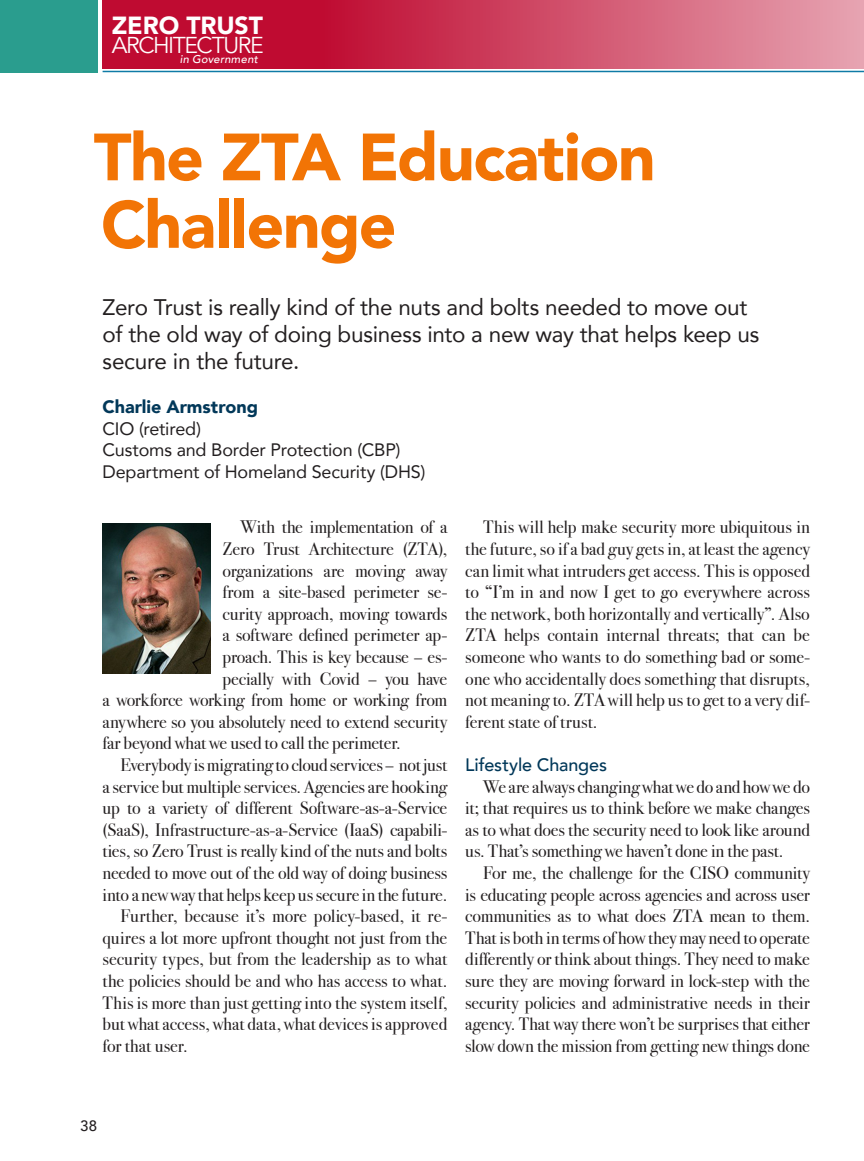
<style>
.page{position:relative;width:864px;height:1161px;background:#fff}
.page>*{position:absolute;margin:0;border:0;box-sizing:border-box;transform-origin:0 0}
.t1{font:900 66px/67.5px "Avenir";letter-spacing:-.025em;color:#f27405}
.t2{font:900 24.75px "Avenir";letter-spacing:-.005em;color:#fff}
.t3{font:22.95px "Avenir";letter-spacing:-.06em;color:#fff}
.t4{font:22.5px/27px "Avenir";letter-spacing:-.015em;color:#231f20}
.Paragraph{font:18px/21.6px "Bodoni Svty Two ITCTT";letter-spacing:-.01em;color:#231f20;text-align:justify}
.t5{font:18px "Avenir";letter-spacing:-.01em;color:#231f20}
.subhead{font:500 18px "Avenir";letter-spacing:-.01em;color:#023859}
.t6{font:900 18px "Avenir";letter-spacing:-.005em;color:#023859}
.t7{font:500 15px "Avenir";color:#231f20}
.t8{font:italic 500 11.25px "Avenir";letter-spacing:.02em;color:#fff}
</style>
<div class="page">
<svg style="left:103px;top:0;width:761px;height:69px;background:#cd415f"></svg>
<div style="left:0;top:0;width:97px;height:72px;background:#2a9d8e"></div>
<hr style="left:103px;top:71px;width:761px;height:1px;background:#0f7ba6">
<img style="left:103px;top:523px;width:108px;height:150px">
<h2 class="t2" style="left:112px;top:4px;width:153px">ZERO TRUST</h2>
<p class="t3" style="left:112px;top:31px;width:154px">ARCHITECTURE</p>
<p class="t8" style="left:180px;top:53px;width:80px">in Government</p>
<p class="t1" style="left:94px;top:122px;width:564px">The ZTA Education<br>Challenge</p>
<p class="t4" style="left:103px;top:293px;width:658px">Zero Trust is really kind of the nuts and bolts needed to move out of the old way of doing business into a new way that helps keep us secure in the future.</p>
<p class="t6" style="left:103px;top:391px;width:157px">Charlie Armstrong</p>
<p class="t5" style="left:103px;top:414px;width:100px">CIO (retired)</p>
<p class="t5" style="left:103px;top:436px;width:299px">Customs and Border Protection (CBP)</p>
<p class="t5" style="left:103px;top:457px;width:324px">Department of Homeland Security (DHS)</p>
<p class="Paragraph" style="left:241px;top:515px;width:208px">With the implementation of a</p>
<p class="Paragraph" style="left:223px;top:536px;width:226px">Zero Trust Architecture (ZTA),</p>
<p class="Paragraph" style="left:223px;top:558px;width:226px">organizations are moving away</p>
<p class="Paragraph" style="left:223px;top:579px;width:226px">from a site-based perimeter se-</p>
<p class="Paragraph" style="left:223px;top:601px;width:226px">curity approach, moving towards</p>
<p class="Paragraph" style="left:223px;top:623px;width:226px">a software defined perimeter ap-</p>
<p class="Paragraph" style="left:223px;top:644px;width:226px">proach. This is key because – es-</p>
<p class="Paragraph" style="left:223px;top:666px;width:226px">pecially with Covid – you have</p>
<p class="Paragraph" style="left:103px;top:687px;width:346px">a workforce working from home or working from</p>
<p class="Paragraph" style="left:103px;top:709px;width:346px">anywhere so you absolutely need to extend security</p>
<p class="Paragraph" style="left:103px;top:731px;width:300px">far beyond what we used to call the perimeter.</p>
<p class="Paragraph" style="left:103px;top:752px;width:346px;text-indent:18px">Everybody is migrating to cloud services – not just a service but multiple services. Agencies are hooking up to a variety of different Software-as-a-Service (SaaS), Infrastructure-as-a-Service (IaaS) capabili&shy;ties, so Zero Trust is really kind of the nuts and bolts needed to move out of the old way of doing business into a new way that helps keep us secure in the future.</p>
<p class="Paragraph" style="left:103px;top:903px;width:346px;text-indent:18px">Further, because it’s more policy-based, it re&shy;quires a lot more upfront thought not just from the security types, but from the leadership as to what the policies should be and who has access to what.<br>This is more than just getting into the system itself, but what access, what data, what devices is approved for that user.</p>
<p class="Paragraph" style="left:465px;top:515px;width:346px;text-indent:18px">This will help make security more ubiquitous in the future, so if a bad guy gets in, at least the agency can limit what intruders get access. This is opposed to “I’m in and now I get to go everywhere across the network, both horizontally and vertically”. Also ZTA helps contain internal threats; that can be someone who wants to do something bad or some&shy;one who accidentally does something that disrupts, not meaning to. ZTA will help us to get to a very dif&shy;ferent state of trust.</p>
<p class="subhead" style="left:465px;top:749px;width:143px">Lifestyle Changes</p>
<p class="Paragraph" style="left:465px;top:774px;width:346px;text-indent:18px">We are always changing what we do and how we do it; that requires us to think before we make changes as to what does the security need to look like around us. That’s something we haven’t done in the past.</p>
<p class="Paragraph" style="left:465px;top:860px;width:346px;text-indent:18px">For me, the challenge for the CISO community is educating people across agencies and across user communities as to what does ZTA mean to them.<br>That is both in terms of how they may need to operate differently or think about things. They need to make sure they are moving forward in lock-step with the security policies and administrative needs in their agency. That way there won’t be surprises that either slow down the mission from getting new things done</p>
<p class="t7" style="left:80px;top:1113px;width:18px">38</p>
</div>
